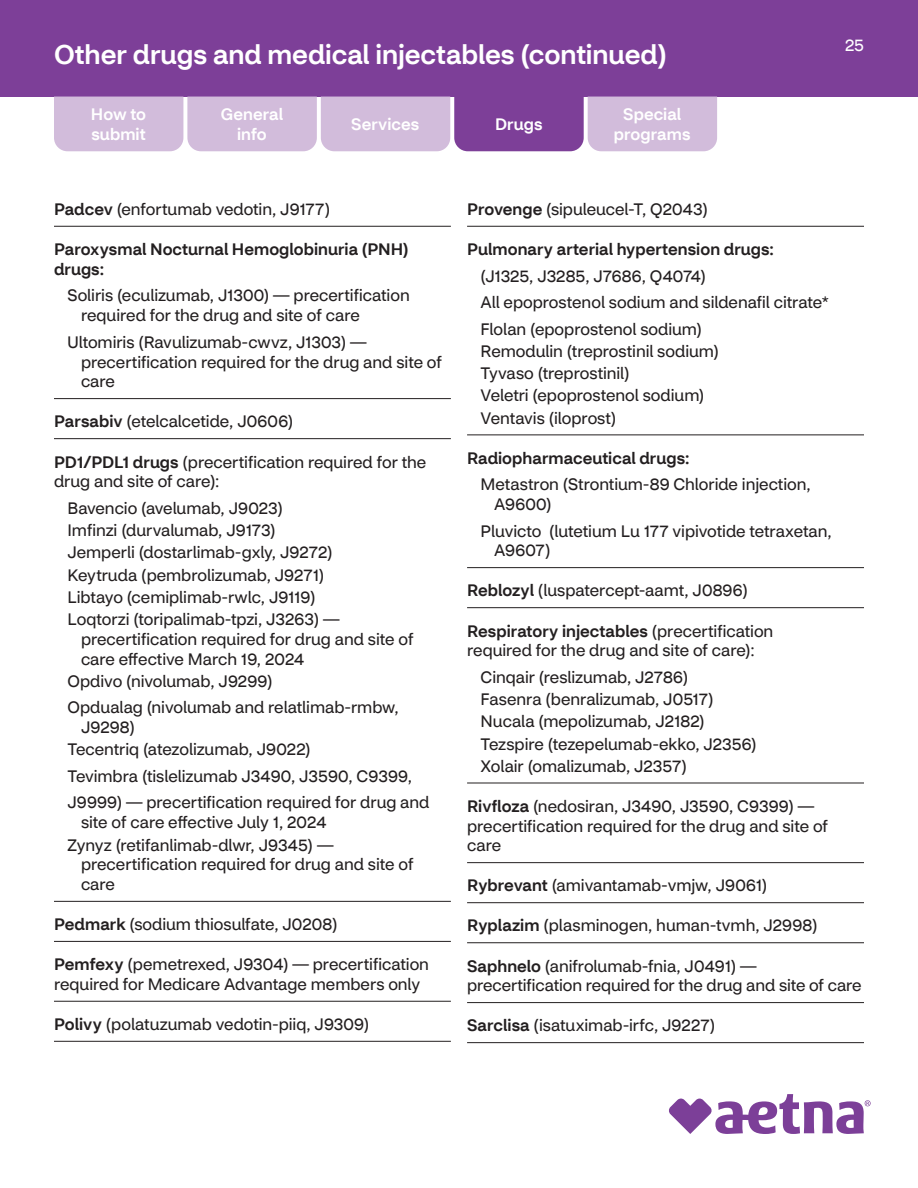
<style>
.page{position:relative;width:918px;height:1188px;background:#fff}
.page>*{position:absolute;margin:0;border:0;box-sizing:border-box;transform-origin:0 0}
.t1{font:500 27px "CVS Health Sans";color:#fff}
.t2{font:16.5px/19.8px "CVS Health Sans";color:#231f20}
.t3{font:500 16.5px/19.8px "CVS Health Sans";letter-spacing:.005em;color:#231f20}
.t4{font:500 16.5px/19.5px "CVS Health Sans";letter-spacing:.005em;color:#fff;text-align:center}
.t5{font:16.5px "CVS Health Sans";color:#fff}
.s1{font-weight:500}
</style>
<div class="page">
<div style="left:0;top:0;width:918px;height:97px;background:#7d3f98"></div>
<svg style="left:669px;top:1094px;width:202px;height:40px"></svg>
<hr style="left:54px;top:226px;width:397px;height:1px;background:#231f20">
<hr style="left:54px;top:398px;width:397px;height:1px;background:#231f20">
<hr style="left:54px;top:438px;width:397px;height:1px;background:#231f20">
<hr style="left:54px;top:901px;width:397px;height:1px;background:#231f20">
<hr style="left:54px;top:941px;width:397px;height:1px;background:#231f20">
<hr style="left:54px;top:1001px;width:397px;height:1px;background:#231f20">
<hr style="left:54px;top:1041px;width:397px;height:1px;background:#231f20">
<hr style="left:467px;top:226px;width:397px;height:1px;background:#231f20">
<hr style="left:467px;top:435px;width:397px;height:1px;background:#231f20">
<hr style="left:467px;top:567px;width:397px;height:1px;background:#231f20">
<hr style="left:467px;top:607px;width:397px;height:1px;background:#231f20">
<hr style="left:467px;top:783px;width:397px;height:1px;background:#231f20">
<hr style="left:467px;top:862px;width:397px;height:1px;background:#231f20">
<hr style="left:467px;top:902px;width:397px;height:1px;background:#231f20">
<hr style="left:467px;top:942px;width:397px;height:1px;background:#231f20">
<hr style="left:467px;top:1002px;width:397px;height:1px;background:#231f20">
<hr style="left:467px;top:1042px;width:397px;height:1px;background:#231f20">
<svg style="left:54px;top:97px;width:663px;height:54px;background:#c3a6cf"></svg>
<h1 class="t1" style="left:54px;top:38px;width:614px">Other drugs and medical injectables (continued)</h1>
<p class="t4" style="left:221px;top:105px;width:64px">General info</p>
<p class="t4" style="left:351px;top:115px;width:70px">Services</p>
<p class="t4" style="left:614px;top:105px;width:78px">Special programs</p>
<p class="t4" style="left:91px;top:105px;width:57px;text-align:left">How to submit</p>
<p class="t4" style="left:495px;top:115px;width:49px">Drugs</p>
<p class="t5" style="left:845px;top:35px;width:20px">25</p>
<p class="t2" style="left:54px;top:199px;width:278px"><span class="s1">Padcev</span> (enfortumab vedotin, J9177)</p>
<p class="t3" style="left:54px;top:239px;width:356px">Paroxysmal Nocturnal Hemoglobinuria (PNH) drugs:</p>
<p class="t2" style="left:81px;top:286px;width:330px;text-indent:-13px">Soliris (eculizumab, J1300) — precertification required for the drug and site of care</p>
<p class="t2" style="left:81px;top:332px;width:362px;text-indent:-13px">Ultomiris (Ravulizumab-cwvz, J1303) — precertification required for the drug and site of care</p>
<p class="t2" style="left:54px;top:412px;width:241px"><span class="s1">Parsabiv</span> (etelcalcetide, J0606)</p>
<p class="t2" style="left:54px;top:452px;width:374px"><span class="s1">PD1/PDL1 drugs</span> (precertification required for the drug and site of care):</p>
<p class="t2" style="left:68px;top:498px;width:217px">Bavencio (avelumab, J9023)</p>
<p class="t2" style="left:68px;top:520px;width:210px">Imfinzi (durvalumab, J9173)</p>
<p class="t2" style="left:68px;top:543px;width:267px">Jemperli (dostarlimab-gxly, J9272)</p>
<p class="t2" style="left:68px;top:565px;width:258px">Keytruda (pembrolizumab, J9271)</p>
<p class="t2" style="left:68px;top:587px;width:250px">Libtayo (cemiplimab-rwlc, J9119)</p>
<p class="t2" style="left:81px;top:609px;width:334px;text-indent:-13px">Loqtorzi (toripalimab-tpzi, J3263) — precertification required for drug and site of care effective March 19, 2024</p>
<p class="t2" style="left:68px;top:671px;width:207px">Opdivo (nivolumab, J9299)</p>
<p class="t2" style="left:81px;top:698px;width:319px;text-indent:-13px">Opdualag (nivolumab and relatlimab-rmbw,<br>J9298)</p>
<p class="t2" style="left:68px;top:740px;width:245px">Tecentriq (atezolizumab, J9022)</p>
<p class="t2" style="left:68px;top:766px;width:346px">Tevimbra (tislelizumab J3490, J3590, C9399,</p>
<p class="t2" style="left:81px;top:793px;width:350px;text-indent:-13px">J9999) — precertification required for drug and site of care effective July 1, 2024</p>
<p class="t2" style="left:81px;top:835px;width:334px;text-indent:-13px">Zynyz (retifanlimab-dlwr, J9345) — precertification required for drug and site of care</p>
<p class="t2" style="left:54px;top:915px;width:285px"><span class="s1">Pedmark</span> (sodium thiosulfate, J0208)</p>
<p class="t2" style="left:54px;top:955px;width:377px"><span class="s1">Pemfexy</span> (pemetrexed, J9304) — precertification required for Medicare Advantage members only</p>
<p class="t2" style="left:54px;top:1014px;width:317px"><span class="s1">Polivy</span> (polatuzumab vedotin-piiq, J9309)</p>
<p class="t2" style="left:467px;top:199px;width:242px"><span class="s1">Provenge</span> (sipuleucel-T, Q2043)</p>
<p class="t3" style="left:467px;top:239px;width:308px">Pulmonary arterial hypertension drugs:</p>
<p class="t2" style="left:481px;top:266px;width:227px">(J1325, J3285, J7686, Q4074)</p>
<p class="t2" style="left:481px;top:293px;width:350px">All epoprostenol sodium and sildenafil citrate*</p>
<p class="t2" style="left:481px;top:319px;width:223px">Flolan (epoprostenol sodium)</p>
<p class="t2" style="left:481px;top:341px;width:240px">Remodulin (treprostinil sodium)</p>
<p class="t2" style="left:481px;top:364px;width:151px">Tyvaso (treprostinil)</p>
<p class="t2" style="left:481px;top:386px;width:225px">Veletri (epoprostenol sodium)</p>
<p class="t2" style="left:481px;top:408px;width:137px">Ventavis (iloprost)</p>
<p class="t3" style="left:467px;top:448px;width:224px">Radiopharmaceutical drugs:</p>
<p class="t2" style="left:494px;top:475px;width:318px;text-indent:-13px">Metastron (Strontium-89 Chloride injection,<br>A9600)</p>
<p class="t2" style="left:494px;top:521px;width:339px;text-indent:-13px">Pluvicto (lutetium Lu 177 vipivotide tetraxetan,<br>A9607)</p>
<p class="t2" style="left:467px;top:581px;width:282px"><span class="s1">Reblozyl</span> (luspatercept-aamt, J0896)</p>
<p class="t2" style="left:467px;top:621px;width:308px"><span class="s1">Respiratory injectables</span> (precertification required for the drug and site of care):</p>
<p class="t2" style="left:481px;top:667px;width:209px">Cinqair (reslizumab, J2786)</p>
<p class="t2" style="left:481px;top:689px;width:235px">Fasenra (benralizumab, J0517)</p>
<p class="t2" style="left:481px;top:712px;width:226px">Nucala (mepolizumab, J2182)</p>
<p class="t2" style="left:481px;top:734px;width:278px">Tezspire (tezepelumab-ekko, J2356)</p>
<p class="t2" style="left:481px;top:756px;width:208px">Xolair (omalizumab, J2357)</p>
<p class="t2" style="left:467px;top:796px;width:362px"><span class="s1">Rivfloza</span> (nedosiran, J3490, J3590, C9399) — precertification required for the drug and site of care</p>
<p class="t2" style="left:467px;top:876px;width:302px"><span class="s1">Rybrevant</span> (amivantamab-vmjw, J9061)</p>
<p class="t2" style="left:467px;top:916px;width:352px"><span class="s1">Ryplazim</span> (plasminogen, human-tvmh, J2998)</p>
<p class="t2" style="left:467px;top:956px;width:396px"><span class="s1">Saphnelo</span> (anifrolumab-fnia, J0491) — precertification required for the drug and site of care</p>
<p class="t2" style="left:467px;top:1016px;width:250px"><span class="s1">Sarclisa</span> (isatuximab-irfc, J9227)</p>
</div>
